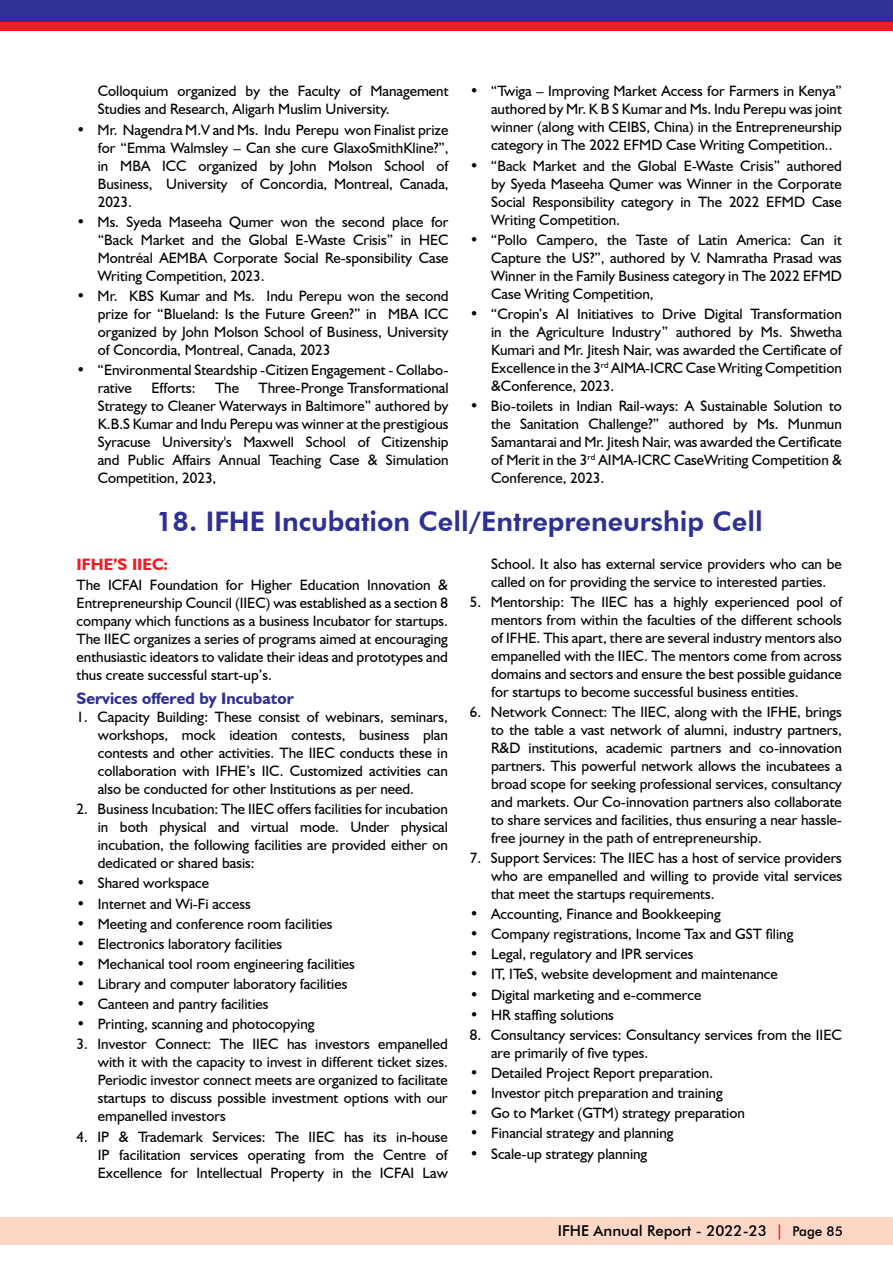
<style>
.page{position:relative;width:893px;height:1263px;background:#fff}
.page>*{position:absolute;margin:0;border:0;box-sizing:border-box;transform-origin:0 0}
.t1{font:800 27px "Futura BT";color:#2e3092}
.t2{font:700 16.5px "Humanist 521 BT";color:#2e3092}
.t3{font:700 16.5px "Humanist 521 BT";color:#ed1d24}
.t4{font:15px/18px "Humanist 521 BT";color:#000;text-align:justify}
.t5{font:500 15px "Futura BT";color:#000}
.s1{color:#ed1d24}
.s2{font-size:13.5px}
</style>
<div class="page">
<div style="left:0;top:0;width:893px;height:23px;background:#2e3092"></div>
<div style="left:0;top:23px;width:893px;height:8px;background:#ed1d24"></div>
<div style="left:0;top:1218px;width:893px;height:27px;background:#fdd7c6"></div>
<p class="t4" style="left:98px;top:82px;width:352px">Colloquium organized by the Faculty of Management<br>Studies and Research, Aligarh Muslim University.</p>
<p class="t4" style="left:98px;top:120px;width:352px;text-indent:-21px">• Mr. Nagendra M.V and Ms. Indu Perepu won Finalist prize for “Emma Walmsley – Can she cure GlaxoSmithKline?”, in MBA ICC organized by John Molson School of Business, University of Concordia, Montreal, Canada, 2023.</p>
<p class="t4" style="left:98px;top:212px;width:352px;text-indent:-21px">• Ms. Syeda Maseeha Qumer won the second place for “Back Market and the Global E-Waste Crisis” in HEC Montréal AEMBA Corporate Social Re-sponsibility Case Writing Competition, 2023.</p>
<p class="t4" style="left:98px;top:286px;width:352px;text-indent:-21px">• Mr. KBS Kumar and Ms. Indu Perepu won the second prize for “Blueland: Is the Future Green?” in MBA ICC organized by John Molson School of Business, University of Concordia, Montreal, Canada, 2023</p>
<p class="t4" style="left:98px;top:361px;width:352px;text-indent:-21px">• “Environmental Steardship -Citizen Engagement - Collabo&shy;rative</p>
<p class="t4" style="left:98px;top:379px;width:352px;text-indent:161px">Three-Pronge Transformational Strategy to Cleaner Waterways in Baltimore” authored by K.B.S Kumar and Indu Perepu was winner at the prestigious Syracuse University's Maxwell School of Citizenship and Public Affairs Annual Teaching Case &amp; Simulation Competition, 2023,</p>
<p class="t4" style="left:151px;top:379px;width:45px">Efforts:</p>
<p class="t4" style="left:215px;top:379px;width:26px">The</p>
<p class="t4" style="left:491px;top:82px;width:352px;text-indent:-21px">• “Twiga – Improving Market Access for Farmers in Kenya” authored by Mr. K B S Kumar and Ms. Indu Perepu was joint winner (along with CEIBS, China) in the Entrepreneurship category in The 2022 EFMD Case Writing Competition..</p>
<p class="t4" style="left:491px;top:156px;width:352px;text-indent:-21px">• “Back Market and the Global E-Waste Crisis” authored by Syeda Maseeha Qumer was Winner in the Corporate Social Responsibility category in The 2022 EFMD Case Writing Competition.</p>
<p class="t4" style="left:491px;top:230px;width:352px;text-indent:-21px">• “Pollo Campero, the Taste of Latin America: Can it Capture the US?”, authored by V. Namratha Prasad was Winner in the Family Business category in The 2022 EFMD Case Writing Competition,</p>
<p class="t4" style="left:491px;top:304px;width:352px;text-indent:-21px">• “Cropin’s AI Initiatives to Drive Digital Transformation in the Agriculture Industry” authored by Ms. Shwetha Kumari and Mr. Jitesh Nair, was awarded the Certificate of Excellence in the 3<sup>rd</sup> AIMA-ICRC Case Writing Competition &amp;Conference, 2023.</p>
<p class="t4" style="left:491px;top:397px;width:352px;text-indent:-21px">• Bio-toilets in Indian Rail-ways: A Sustainable Solution to the Sanitation Challenge?” authored by Ms. Munmun Samantarai and Mr. Jitesh Nair, was awarded the Certificate of Merit in the 3<sup>rd</sup> AIMA-ICRC CaseWriting Competition &amp; Conference, 2023.</p>
<h1 class="t1" style="left:156px;top:505px;width:608px">18. IFHE Incubation Cell/Entrepreneurship Cell</h1>
<p class="t3" style="left:77px;top:554px;width:93px">IFHE’S IIEC:</p>
<p class="t4" style="left:77px;top:575px;width:373px">The ICFAI Foundation for Higher Education Innovation &amp; Entrepreneurship Council (IIEC) was established as a section 8 company which functions as a business Incubator for startups.<br>The IIEC organizes a series of programs aimed at encouraging enthusiastic ideators to validate their ideas and prototypes and thus create successful start-up’s.</p>
<p class="t2" style="left:77px;top:688px;width:219px">Services offered by Incubator</p>
<p class="t4" style="left:98px;top:708px;width:352px;text-indent:-21px">1. Capacity Building: These consist of webinars, seminars, workshops, mock ideation contests, business plan contests and other activities. The IIEC conducts these in collaboration with IFHE’s IIC. Customized activities can also be conducted for other Institutions as per need.</p>
<p class="t4" style="left:98px;top:800px;width:352px;text-indent:-21px">2. Business Incubation: The IIEC offers facilities for incubation in both physical and virtual mode. Under physical incubation, the following facilities are provided either on dedicated or shared basis:</p>
<p class="t4" style="left:77px;top:874px;width:134px">• Shared workspace</p>
<p class="t4" style="left:77px;top:894px;width:176px">• Internet and Wi-Fi access</p>
<p class="t4" style="left:77px;top:914px;width:257px">• Meeting and conference room facilities</p>
<p class="t4" style="left:77px;top:934px;width:207px">• Electronics laboratory facilities</p>
<p class="t4" style="left:77px;top:954px;width:280px">• Mechanical tool room engineering facilities</p>
<p class="t4" style="left:77px;top:975px;width:272px">• Library and computer laboratory facilities</p>
<p class="t4" style="left:77px;top:995px;width:194px">• Canteen and pantry facilities</p>
<p class="t4" style="left:77px;top:1015px;width:240px">• Printing, scanning and photocopying</p>
<p class="t4" style="left:98px;top:1035px;width:352px;text-indent:-21px">3. Investor Connect: The IIEC has investors empanelled with it with the capacity to invest in different ticket sizes.<br>Periodic investor connect meets are organized to facilitate startups to discuss possible investment options with our empanelled investors</p>
<p class="t4" style="left:98px;top:1127px;width:352px;text-indent:-21px">4. IP &amp; Trademark Services: The IIEC has its in-house IP facilitation services operating from the Centre of Excellence for Intellectual Property in the ICFAI Law</p>
<p class="t4" style="left:491px;top:554px;width:352px">School. It also has external service providers who can be called on for providing the service to interested parties.</p>
<p class="t4" style="left:491px;top:592px;width:352px;text-indent:-21px">5. Mentorship: The IIEC has a highly experienced pool of mentors from within the faculties of the different schools of IFHE. This apart, there are several industry mentors also empanelled with the IIEC. The mentors come from across domains and sectors and ensure the best possible guidance for startups to become successful business entities.</p>
<p class="t4" style="left:491px;top:702px;width:352px;text-indent:-21px">6. Network Connect: The IIEC, along with the IFHE, brings to the table a vast network of alumni, industry partners, R&amp;D institutions, academic partners and co-innovation partners. This powerful network allows the incubatees a broad scope for seeking professional services, consultancy and markets. Our Co-innovation partners also collaborate to share services and facilities, thus ensuring a near hassle&shy;free journey in the path of entrepreneurship.</p>
<p class="t4" style="left:491px;top:848px;width:352px;text-indent:-21px">7. Support Services: The IIEC has a host of service providers who are empanelled and willing to provide vital services that meet the startups requirements.</p>
<p class="t4" style="left:470px;top:905px;width:252px">• Accounting, Finance and Bookkeeping</p>
<p class="t4" style="left:470px;top:925px;width:325px">• Company registrations, Income Tax and GST filing</p>
<p class="t4" style="left:470px;top:945px;width:225px">• Legal, regulatory and IPR services</p>
<p class="t4" style="left:470px;top:965px;width:309px">• IT, ITeS, website development and maintenance</p>
<p class="t4" style="left:470px;top:985px;width:233px">• Digital marketing and e-commerce</p>
<p class="t4" style="left:470px;top:1005px;width:146px">• HR staffing solutions</p>
<p class="t4" style="left:491px;top:1025px;width:352px;text-indent:-21px">8. Consultancy services: Consultancy services from the IIEC are primarily of five types.</p>
<p class="t4" style="left:470px;top:1063px;width:245px">• Detailed Project Report preparation.</p>
<p class="t4" style="left:470px;top:1084px;width:254px">• Investor pitch preparation and training</p>
<p class="t4" style="left:470px;top:1104px;width:277px">• Go to Market (GTM) strategy preparation</p>
<p class="t4" style="left:470px;top:1124px;width:205px">• Financial strategy and planning</p>
<p class="t4" style="left:470px;top:1144px;width:179px">• Scale-up strategy planning</p>
<p class="t5" style="left:558px;top:1221px;width:287px">IFHE Annual Report - 2022-23 <span class="s1">|</span> <span class="s2">Page 85</span></p>
</div>
